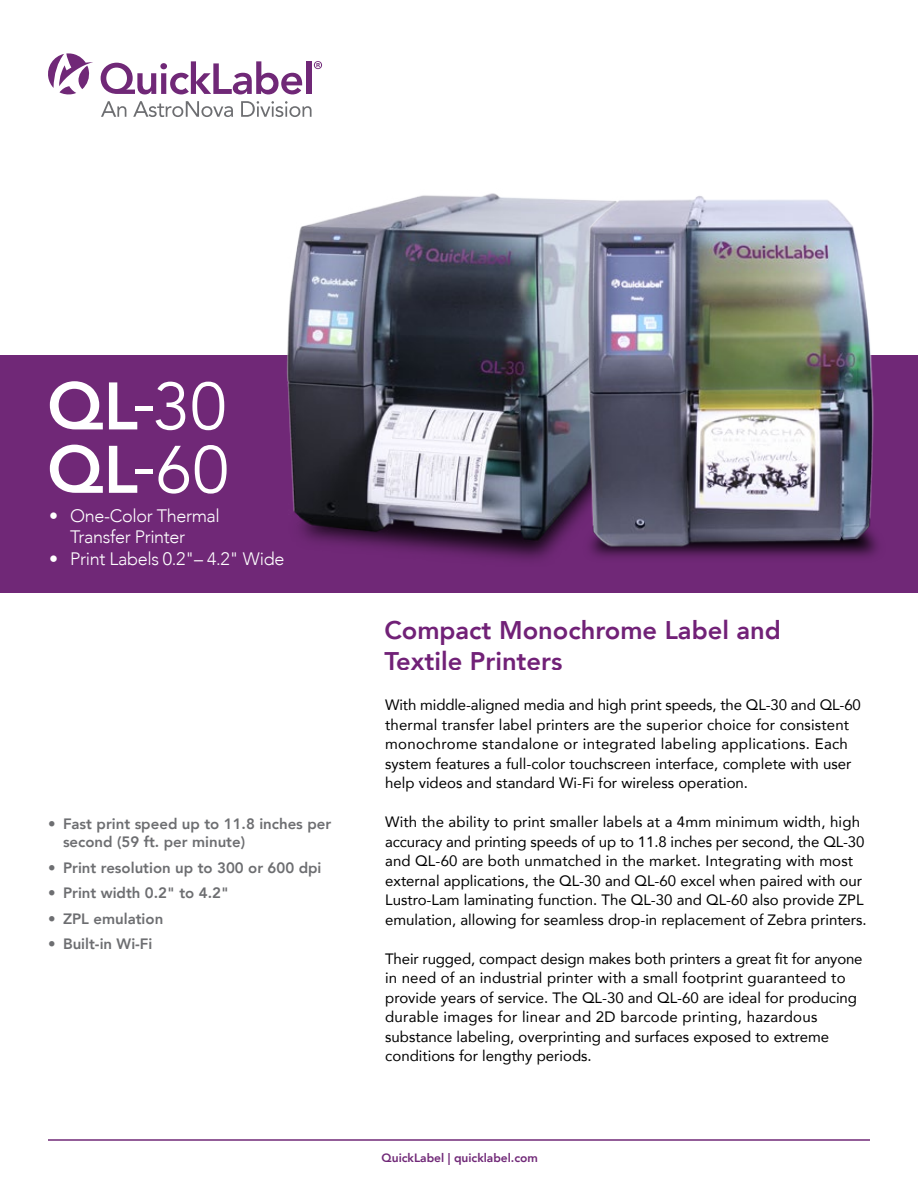
<style>
.page{position:relative;width:918px;height:1188px;background:#fff}
.page>*{position:absolute;margin:0;border:0;box-sizing:border-box;transform-origin:0 0}
.t1{font:800 25.5px/30.6px "Avenir";color:#712177}
.t2{font:300 18px/21.6px "Avenir";letter-spacing:-.02em;color:#fff}
.t3{font:15px/19.5px "Avenir";color:#000}
.t4{font:800 15px/18px "Avenir";color:#6d6e71}
.t5{font:800 12px "Avenir";color:#702877}
</style>
<div class="page">
<hr style="left:48px;top:1139px;width:822px;height:2px;background:#702877">
<div style="left:0;top:355px;width:918px;height:238px;background:#702877"></div>
<svg style="left:50px;top:445px;width:53px;height:48px"></svg>
<svg style="left:109px;top:446px;width:28px;height:47px"></svg>
<hr style="left:136px;top:470px;width:17px;height:4px;background:#fff">
<svg style="left:158px;top:446px;width:31px;height:48px"></svg>
<svg style="left:195px;top:445px;width:32px;height:49px"></svg>
<svg style="left:50px;top:381px;width:53px;height:48px"></svg>
<svg style="left:109px;top:382px;width:28px;height:47px"></svg>
<div style="left:136px;top:406px;width:17px;height:5px;background:#fff"></div>
<svg style="left:155px;top:382px;width:30px;height:48px"></svg>
<svg style="left:192px;top:382px;width:32px;height:48px"></svg>
<svg style="left:101px;top:61px;width:201px;height:33px"></svg>
<div style="left:306px;top:61px;width:5px;height:33px;background:#702877"></div>
<svg style="left:48px;top:53px;width:45px;height:42px"></svg>
<svg style="left:101px;top:101px;width:25px;height:16px"></svg>
<svg style="left:133px;top:101px;width:100px;height:16px"></svg>
<svg style="left:241px;top:101px;width:71px;height:16px"></svg>
<svg style="left:314px;top:61px;width:8px;height:8px"></svg>
<img style="left:287px;top:193px;width:230px;height:366px">
<img style="left:517px;top:196px;width:361px;height:364px">
<p class="t2" style="left:70px;top:505px;width:151px;text-indent:-21px">• One-Color Thermal<br>Transfer Printer</p>
<p class="t2" style="left:49px;top:548px;width:237px">• Print Labels 0.2"– 4.2" Wide</p>
<p class="t4" style="left:63px;top:815px;width:270px;text-indent:-15px">• Fast print speed up to 11.8 inches per second (59 ft. per minute)</p>
<p class="t4" style="left:48px;top:859px;width:275px">• Print resolution up to 300 or 600 dpi</p>
<p class="t4" style="left:48px;top:884px;width:182px">• Print width 0.2" to 4.2"</p>
<p class="t4" style="left:48px;top:910px;width:117px">• ZPL emulation</p>
<p class="t4" style="left:48px;top:935px;width:106px">• Built-in Wi-Fi</p>
<h1 class="t1" style="left:384px;top:615px;width:398px">Compact Monochrome Label and<br>Textile Printers</h1>
<p class="t3" style="left:385px;top:695px;width:477px">With middle-aligned media and high print speeds, the QL-30 and QL-60 thermal transfer label printers are the superior choice for consistent monochrome standalone or integrated labeling applications. Each system features a full-color touchscreen interface, complete with user help videos and standard Wi-Fi for wireless operation.</p>
<p class="t3" style="left:385px;top:812px;width:483px">With the ability to print smaller labels at a 4mm minimum width, high accuracy and printing speeds of up to 11.8 inches per second, the QL-30 and QL-60 are both unmatched in the market. Integrating with most external applications, the QL-30 and QL-60 excel when paired with our Lustro-Lam laminating function. The QL-30 and QL-60 also provide ZPL emulation, allowing for seamless drop-in replacement of Zebra printers.</p>
<p class="t3" style="left:385px;top:948px;width:479px">Their rugged, compact design makes both printers a great fit for anyone in need of an industrial printer with a small footprint guaranteed to provide years of service. The QL-30 and QL-60 are ideal for producing durable images for linear and 2D barcode printing, hazardous substance labeling, overprinting and surfaces exposed to extreme conditions for lengthy periods.</p>
<p class="t5" style="left:382px;top:1148px;width:158px">QuickLabel | quicklabel.com</p>
</div>
